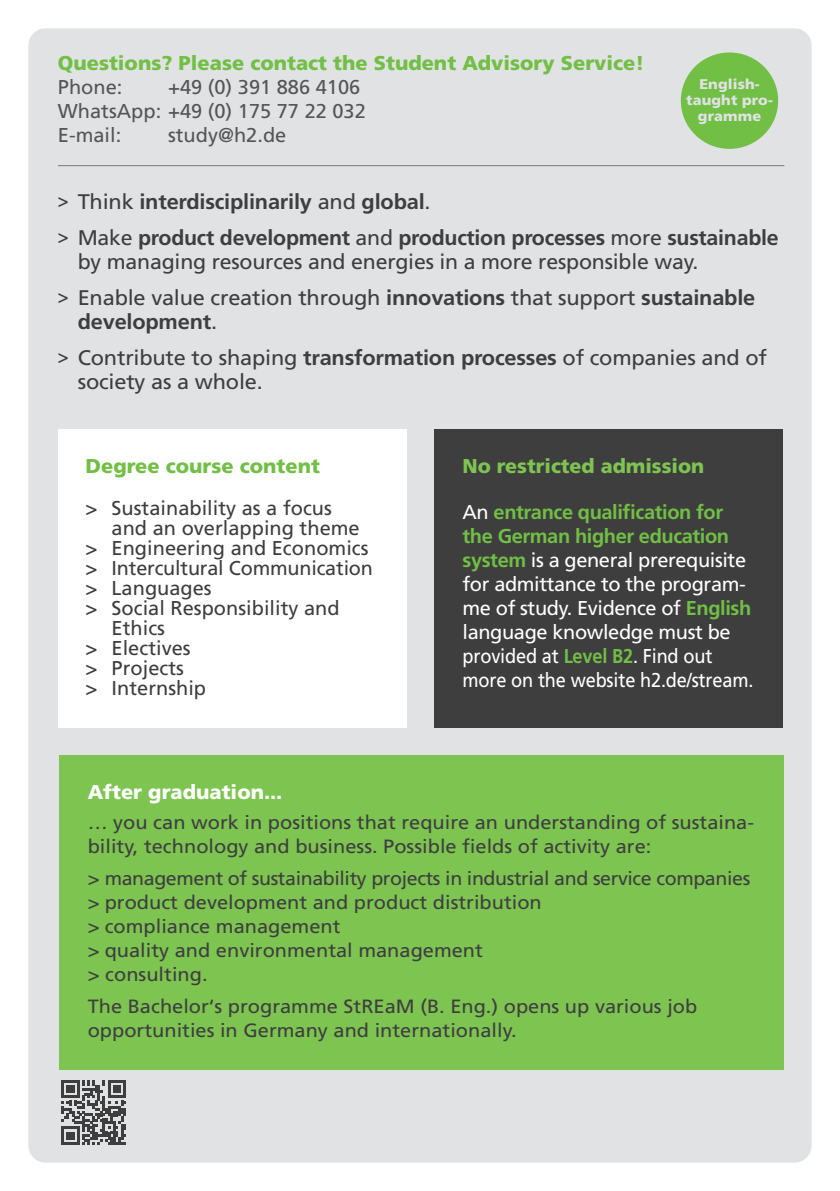
<style>
.page{position:relative;width:840px;height:1191px;background:#fff}
.page>*{position:absolute;margin:0;border:0;box-sizing:border-box;transform-origin:0 0}
.t1{font:21.2px/36px "Frutiger LT";letter-spacing:-.01em;color:#3e3e3f}
.t2{font:700 21.2px/36px "Frutiger LT";letter-spacing:-.01em;color:#3e3e3f}
.t3{font:20px/24px "Frutiger LT";letter-spacing:-.02em;color:#fff}
.t4{font:20px "Frutiger LT";color:#3e3e3f}
.t5{font:900 20px "Frutiger LT";color:#71bf44}
.t6{font:20px/24px "Frutiger LT";color:#545557}
.t7{font:900 20px "Frutiger LT";color:#7ec451}
.t8{font:900 20px "Frutiger LT";color:#fff}
.t9{font:19.2px/24px "Frutiger LT";color:#3e3e3f;scale:1.04 1}
.t10{font:900 14px/16px "Frutiger LT";letter-spacing:.01em;color:#e1e2e4;text-align:center}
.s1{font-weight:400;font-size:19.2px}
.s2{font-weight:400}
.s3{font-size:19.2px}
.s4{font-weight:700}
.s5{font-weight:700;color:#71bf44}
</style>
<div class="page">
<div style="left:28px;top:28px;width:783px;height:1134px;background:#e1e2e4;border-radius:17px"></div>
<div style="left:680px;top:52px;width:97px;height:97px;background:#71bf44;border-radius:50%"></div>
<div style="left:58px;top:429px;width:348px;height:298px;background:#fff"></div>
<div style="left:434px;top:429px;width:348px;height:298px;background:#3e3e3f"></div>
<div style="left:59px;top:755px;width:723px;height:314px;background:#7ec451"></div>
<hr style="left:58px;top:165px;width:725px;height:1px;background:#76787b">
<svg style="left:61px;top:1080px;width:65px;height:64px"></svg>
<p class="t5" style="left:58px;top:51px;width:587px">Questions? Please contact the Student Advisory Service!</p>
<p class="t6" style="left:58px;top:75px;width:66px">Phone:</p>
<p class="t6" style="left:58px;top:75px;width:309px;text-indent:110px">+49 (0) 391 886 4106<br>WhatsApp: +49 (0) 175 77 22 032<br>E-mail:</p>
<p class="t6" style="left:168px;top:123px;width:120px">study@h2.de</p>
<p class="t10" style="left:685px;top:76px;width:88px">English&shy;taught pro&shy;gramme</p>
<p class="t2" style="left:58px;top:184px;width:722px"><span class="s1">&gt;</span> <span class="s2">Think</span> interdisciplinarily <span class="s2">and</span> global<span class="s2">.<br></span><span class="s1">&gt;</span> <span class="s2">Make</span> product development <span class="s2">and</span> production processes <span class="s2">more</span> sustainable</p>
<p class="t1" style="left:58px;top:244px;width:698px;text-indent:20px">by managing resources and energies in a more responsible way.<br><span class="s3">&gt;</span> Enable value creation through <span class="s4">innovations</span> that support <span class="s4">sustainable</span></p>
<p class="t1" style="left:58px;top:304px;width:710px;text-indent:20px"><span class="s4">development</span>.<br><span class="s3">&gt;</span> Contribute to shaping <span class="s4">transformation processes</span> of companies and of</p>
<p class="t1" style="left:78px;top:364px;width:186px">society as a whole.</p>
<p class="t5" style="left:86px;top:454px;width:236px">Degree course content</p>
<p class="t4" style="left:86px;top:496px;width:248px">&gt; Sustainability as a focus</p>
<p class="t4" style="left:112px;top:516px;width:249px">and an overlapping theme</p>
<p class="t4" style="left:86px;top:536px;width:284px">&gt; Engineering and Economics</p>
<p class="t4" style="left:86px;top:556px;width:289px">&gt; Intercultural Communication</p>
<p class="t4" style="left:86px;top:576px;width:128px">&gt; Languages</p>
<p class="t4" style="left:86px;top:596px;width:255px">&gt; Social Responsibility and</p>
<p class="t4" style="left:112px;top:616px;width:55px">Ethics</p>
<p class="t4" style="left:86px;top:636px;width:106px">&gt; Electives</p>
<p class="t4" style="left:86px;top:656px;width:100px">&gt; Projects</p>
<p class="t4" style="left:86px;top:676px;width:122px">&gt; Internship</p>
<p class="t7" style="left:462px;top:454px;width:243px">No restricted admission</p>
<p class="t3" style="left:462px;top:500px;width:292px">An <span class="s5">entrance qualification for the German higher education system</span> is a general prerequisite for admittance to the program&shy;me of study. Evidence of <span class="s5">English </span>language knowledge must be provided at <span class="s5">Level B2</span>. Find out more on the website h2.de/stream.</p>
<p class="t8" style="left:88px;top:780px;width:196px">After graduation...</p>
<p class="t9" style="left:88px;top:810px;width:642px">… you can work in positions that require an understanding of sustaina&shy;bility, technology and business. Possible fields of activity are:</p>
<p class="t9" style="left:88px;top:866px;width:638px">&gt; management of sustainability projects in industrial and service companies &gt; product development and product distribution<br>&gt; compliance management<br>&gt; quality and environmental management<br>&gt; consulting.</p>
<p class="t9" style="left:88px;top:994px;width:587px">The Bachelor‘s programme StREaM (B. Eng.) opens up various job opportunities in Germany and internationally.</p>
</div>
